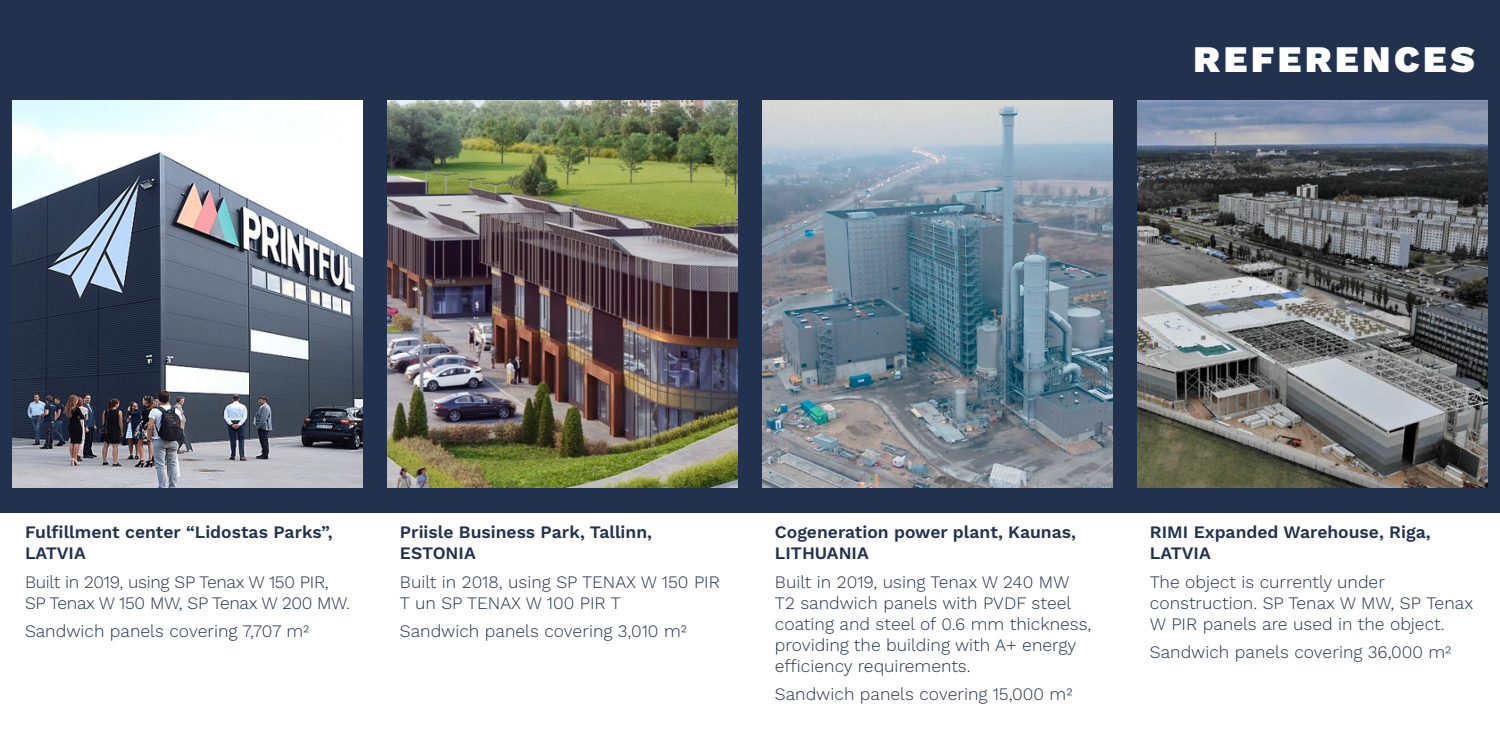
<style>
.page{position:relative;width:1500px;height:750px;background:#fff}
.page>*{position:absolute;margin:0;border:0;box-sizing:border-box;transform-origin:0 0}
.t1{font:900 37.5px "Work Sans";letter-spacing:.1em;color:#fff}
.t2{font:300 17.5px/21px "Work Sans";color:#22314e}
.t3{font:600 17.5px/21px "Work Sans";color:#22314e}
.t4{font:300 17.5px/21px "Work Sans";letter-spacing:-.02em;color:#22314e}
</style>
<div class="page">
<div style="left:0;top:0;width:1500px;height:512px;background:#22314e"></div>
<img style="left:12px;top:100px;width:350px;height:388px">
<img style="left:388px;top:100px;width:350px;height:388px">
<img style="left:762px;top:100px;width:350px;height:388px">
<img style="left:1138px;top:100px;width:349px;height:388px">
<h1 class="t1" style="left:1194px;top:31px;width:283px">REFERENCES</h1>
<p class="t3" style="left:25px;top:521px;width:309px">Fulfillment center “Lidostas Parks”,<br>LATVIA</p>
<p class="t4" style="left:25px;top:571px;width:327px">Built in 2019, using SP Tenax W 150 PIR,<br>SP Tenax W 150 MW, SP Tenax W 200 MW.</p>
<p class="t2" style="left:25px;top:620px;width:286px">Sandwich panels covering 7,707 m2</p>
<p class="t3" style="left:400px;top:521px;width:254px">Priisle Business Park, Tallinn,<br>ESTONIA</p>
<p class="t2" style="left:400px;top:571px;width:322px">Built in 2018, using SP TENAX W 150 PIR<br>T un SP TENAX W 100 PIR T</p>
<p class="t2" style="left:400px;top:620px;width:289px">Sandwich panels covering 3,010 m2</p>
<p class="t3" style="left:775px;top:521px;width:302px">Cogeneration power plant, Kaunas,<br>LITHUANIA</p>
<p class="t2" style="left:775px;top:571px;width:318px">Built in 2019, using Tenax W 240 MW T2 sandwich panels with PVDF steel coating and steel of 0.6 mm thickness, providing the building with A+ energy efficiency requirements.</p>
<p class="t2" style="left:775px;top:683px;width:299px">Sandwich panels covering 15,000 m2</p>
<p class="t3" style="left:1150px;top:521px;width:282px">RIMI Expanded Warehouse, Riga,<br>LATVIA</p>
<p class="t2" style="left:1150px;top:571px;width:325px">The object is currently under construction. SP Tenax W MW, SP Tenax<br>W PIR panels are used in the object.</p>
<p class="t2" style="left:1150px;top:641px;width:303px">Sandwich panels covering 36,000 m2</p>
</div>
